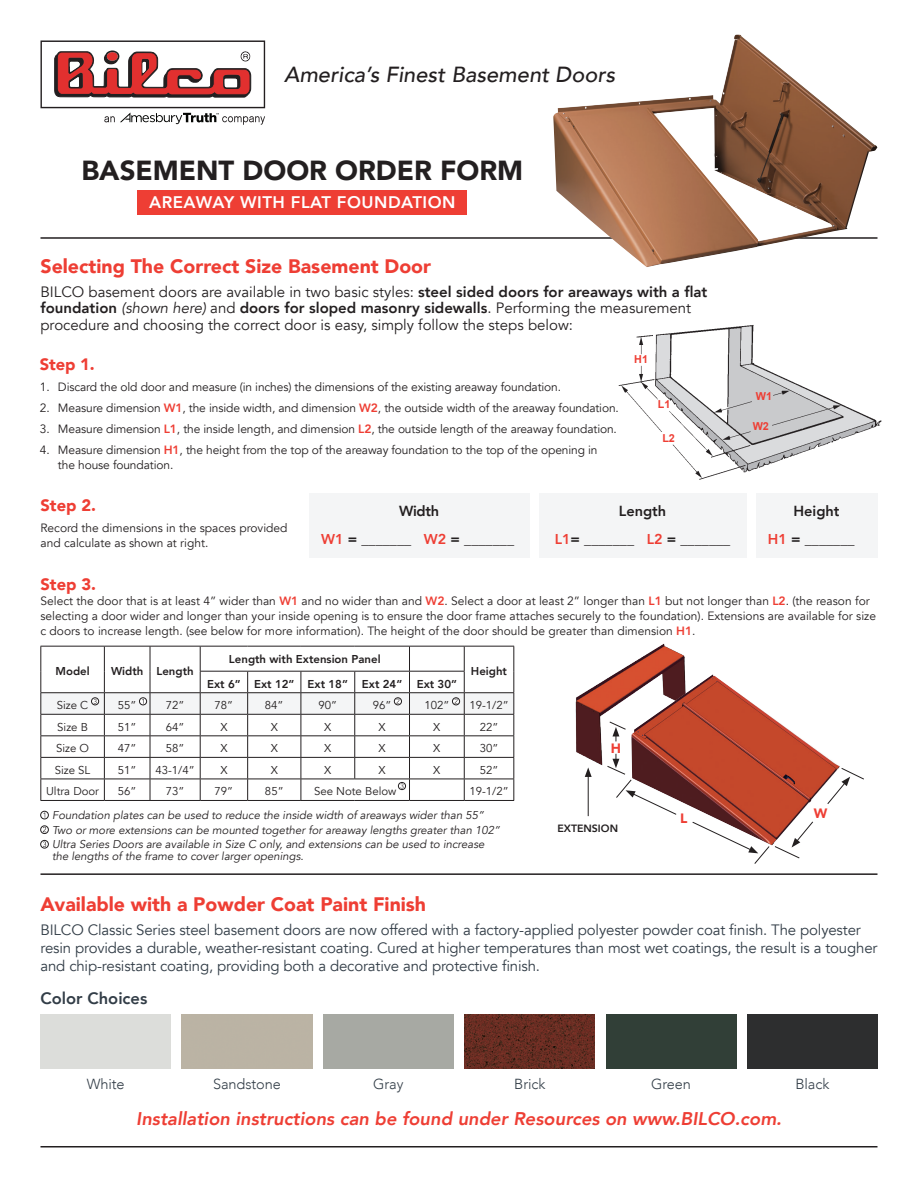
<style>
.page{position:relative;width:918px;height:1188px;background:#fff}
.page>*{position:absolute;margin:0;border:0;box-sizing:border-box;transform-origin:0 0}
.t1{font:900 27.6px "Avenir";color:#231f20}
.t2{font:italic 500 21.9px "Avenir";color:#231f20}
.t3{font:900 19.5px "Avenir";color:#ee3e34}
.t4{font:italic 800 18.3px "Avenir";color:#ee3e34}
.t5{font:800 16.8px "Avenir";letter-spacing:.03em;color:#fff}
.t6{font:900 16.5px "Avenir";color:#ee3e34}
.t7{font:800 16.5px "Avenir";color:#323d47}
.t8{font:15px/18px "Avenir";letter-spacing:-.01em;color:#323d47}
.t9{font:15px/16.5px "Avenir";color:#231f20}
.t10{font:300 14.55px "Avenir";letter-spacing:-.005em;color:#323d47}
.t11{font:800 14.55px "Avenir";color:#231f20}
.t12{font:800 14.25px "Avenir";color:#231f20}
.t13{font:900 13.5px "Avenir";color:#ee3e34}
.t14{font:12px/15px "Avenir";color:#231f20}
.t15{font:italic 11.4px/14.5px "Avenir";color:#231f20}
.t16{font:11.4px "Avenir";color:#231f20}
.t17{font:800 11.4px "Avenir";color:#231f20}
.t18{font:700 10.95px "Arial";color:#ee3e34}
.t19{font:800 10.5px "Avenir";color:#231f20}
.s1{font-weight:800}
.s2{font-style:italic}
.s3{font-weight:800;color:#ee3e34}
.s4{color:#ee3e34}
</style>
<div class="page">
<div style="left:539px;top:494px;width:207px;height:64px;background:#f4f5f6"></div>
<div style="left:756px;top:494px;width:122px;height:64px;background:#f4f5f6"></div>
<div style="left:309px;top:494px;width:221px;height:64px;background:#f4f5f6"></div>
<svg style="left:41px;top:40px;width:224px;height:85px"></svg>
<img style="left:618px;top:325px;width:264px;height:155px">
<hr style="left:40px;top:237px;width:631px;height:2px;background:#231f20">
<hr style="left:40px;top:873px;width:838px;height:2px;background:#231f20">
<hr style="left:40px;top:1146px;width:838px;height:2px;background:#231f20">
<div style="left:137px;top:190px;width:330px;height:25px;background:#ee3e34"></div>
<img style="left:465px;top:1015px;width:130px;height:54px">
<div style="left:606px;top:1015px;width:130px;height:54px;background:#313f37"></div>
<div style="left:747px;top:1015px;width:131px;height:54px;background:#2d2e2f"></div>
<img style="left:553px;top:34px;width:325px;height:233px">
<hr style="left:40px;top:800px;width:64px;height:1px;background:#231f20">
<hr style="left:104px;top:800px;width:46px;height:1px;background:#231f20">
<hr style="left:150px;top:800px;width:50px;height:1px;background:#231f20">
<hr style="left:200px;top:800px;width:48px;height:1px;background:#231f20">
<hr style="left:248px;top:800px;width:53px;height:1px;background:#231f20">
<hr style="left:301px;top:800px;width:54px;height:1px;background:#231f20">
<hr style="left:355px;top:800px;width:55px;height:1px;background:#231f20">
<hr style="left:410px;top:800px;width:54px;height:1px;background:#231f20">
<hr style="left:464px;top:800px;width:50px;height:1px;background:#231f20">
<svg style="left:616px;top:768px;width:248px;height:96px"></svg>
<hr style="left:588px;top:775px;width:1px;height:41px;background:#231f20">
<div style="left:41px;top:840px;width:8px;height:8px;border:1px solid #231f20;border-radius:50%"></div>
<svg style="left:43px;top:842px;width:3px;height:5px"></svg>
<div style="left:41px;top:811px;width:8px;height:8px;border:1px solid #231f20;border-radius:50%"></div>
<div style="left:41px;top:826px;width:8px;height:8px;border:1px solid #231f20;border-radius:50%"></div>
<svg style="left:43px;top:827px;width:3px;height:5px"></svg>
<svg style="left:40px;top:646px;width:475px;height:154px"></svg>
<img style="left:575px;top:643px;width:110px;height:147px">
<img style="left:631px;top:674px;width:210px;height:172px">
<h2 class="t2" style="left:284px;top:61px;width:333px">America’s Finest Basement Doors</h2>
<h1 class="t1" style="left:81px;top:147px;width:443px">BASEMENT DOOR ORDER FORM</h1>
<h3 class="t5" style="left:149px;top:189px;width:308px">AREAWAY WITH FLAT FOUNDATION</h3>
<h3 class="t3" style="left:40px;top:249px;width:392px">Selecting The Correct Size Basement Door</h3>
<p class="t9" style="left:40px;top:284px;width:668px">BILCO basement doors are available in two basic styles: <span class="s1">steel sided doors for areaways with a flat foundation</span> <span class="s2">(shown here)</span> and <span class="s1">doors for sloped masonry sidewalls</span>. Performing the measurement procedure and choosing the correct door is easy, simply follow the steps below:</p>
<h3 class="t6" style="left:40px;top:350px;width:56px">Step 1.</h3>
<p class="t14" style="left:40px;top:379px;width:523px">1. Discard the old door and measure (in inches) the dimensions of the existing areaway foundation.</p>
<p class="t14" style="left:40px;top:400px;width:580px">2. Measure dimension <span class="s3">W1</span>, the inside width, and dimension <span class="s3">W2</span>, the outside width of the areaway foundation.</p>
<p class="t14" style="left:40px;top:421px;width:579px">3. Measure dimension <span class="s3">L1</span>, the inside length, and dimension <span class="s3">L2</span>, the outside length of the areaway foundation.</p>
<p class="t14" style="left:58px;top:442px;width:541px;text-indent:-18px">4. Measure dimension <span class="s3">H1</span>, the height from the top of the areaway foundation to the top of the opening in the house foundation.</p>
<p class="t18" style="left:634px;top:352px;width:15px">H1</p>
<p class="t18" style="left:658px;top:397px;width:14px">L1</p>
<p class="t18" style="left:662px;top:431px;width:14px">L2</p>
<p class="t18" style="left:756px;top:389px;width:18px">W1</p>
<p class="t18" style="left:753px;top:419px;width:18px">W2</p>
<h3 class="t6" style="left:40px;top:491px;width:57px">Step 2.</h3>
<p class="t14" style="left:40px;top:520px;width:249px">Record the dimensions in the spaces provided and calculate as shown at right.</p>
<p class="t12" style="left:321px;top:528px;width:194px"><span class="s4">W1</span> = _______ <span class="s4">W2</span> = _______</p>
<p class="t11" style="left:399px;top:500px;width:42px">Width</p>
<p class="t11" style="left:619px;top:500px;width:49px">Length</p>
<p class="t11" style="left:793px;top:500px;width:48px">Height</p>
<p class="t12" style="left:768px;top:528px;width:88px"><span class="s4">H1</span> = _______</p>
<p class="t12" style="left:555px;top:528px;width:177px"><span class="s4">L1</span>= _______ <span class="s4">L2</span> = _______</p>
<h3 class="t6" style="left:40px;top:570px;width:57px">Step 3.</h3>
<p class="t14" style="left:40px;top:594px;width:837px">Select the door that is at least 4” wider than <span class="s3">W1</span> and no wider than and <span class="s3">W2</span>. Select a door at least 2” longer than <span class="s3">L1</span> but not longer than <span class="s3">L2</span>. (the reason for selecting a door wider and longer than your inside opening is to ensure the door frame attaches securely to the foundation). Extensions are available for size c doors to increase length. (see below for more information). The height of the door should be greater than dimension <span class="s3">H1</span>.</p>
<p class="t17" style="left:55px;top:662px;width:36px">Model</p>
<p class="t17" style="left:111px;top:662px;width:84px">Width Length</p>
<p class="t17" style="left:229px;top:650px;width:153px">Length with Extension Panel</p>
<p class="t17" style="left:471px;top:662px;width:38px">Height</p>
<p class="t17" style="left:207px;top:675px;width:197px">Ext 6” Ext 12” Ext 18” Ext 24”</p>
<p class="t17" style="left:417px;top:675px;width:42px">Ext 30”</p>
<p class="t16" style="left:57px;top:698px;width:33px">Size C</p>
<p class="t16" style="left:118px;top:698px;width:20px">55”</p>
<p class="t16" style="left:166px;top:698px;width:20px">72”</p>
<p class="t16" style="left:215px;top:698px;width:20px">78”</p>
<p class="t16" style="left:265px;top:698px;width:20px">84”</p>
<p class="t16" style="left:319px;top:698px;width:20px">90”</p>
<p class="t16" style="left:373px;top:698px;width:20px">96”</p>
<p class="t16" style="left:424px;top:698px;width:26px">102”</p>
<p class="t16" style="left:469px;top:698px;width:41px">19-1/2”</p>
<p class="t16" style="left:57px;top:720px;width:32px">Size B</p>
<p class="t16" style="left:118px;top:720px;width:20px">51”</p>
<p class="t16" style="left:166px;top:720px;width:20px">64”</p>
<p class="t16" style="left:220px;top:720px;width:9px">X</p>
<p class="t16" style="left:271px;top:720px;width:9px">X</p>
<p class="t16" style="left:324px;top:720px;width:9px">X</p>
<p class="t16" style="left:379px;top:720px;width:9px">X</p>
<p class="t16" style="left:433px;top:720px;width:9px">X</p>
<p class="t16" style="left:480px;top:720px;width:20px">22”</p>
<p class="t16" style="left:56px;top:742px;width:34px">Size O</p>
<p class="t16" style="left:118px;top:742px;width:20px">47”</p>
<p class="t16" style="left:166px;top:742px;width:20px">58”</p>
<p class="t16" style="left:220px;top:742px;width:9px">X</p>
<p class="t16" style="left:271px;top:742px;width:9px">X</p>
<p class="t16" style="left:324px;top:742px;width:9px">X</p>
<p class="t16" style="left:379px;top:742px;width:9px">X</p>
<p class="t16" style="left:433px;top:742px;width:9px">X</p>
<p class="t16" style="left:480px;top:742px;width:20px">30”</p>
<p class="t16" style="left:55px;top:763px;width:37px">Size SL</p>
<p class="t16" style="left:118px;top:763px;width:20px">51”</p>
<p class="t16" style="left:155px;top:763px;width:41px">43-1/4”</p>
<p class="t16" style="left:220px;top:763px;width:9px">X</p>
<p class="t16" style="left:271px;top:763px;width:9px">X</p>
<p class="t16" style="left:324px;top:763px;width:9px">X</p>
<p class="t16" style="left:379px;top:763px;width:9px">X</p>
<p class="t16" style="left:433px;top:763px;width:9px">X</p>
<p class="t16" style="left:480px;top:763px;width:20px">52”</p>
<p class="t16" style="left:46px;top:785px;width:54px">Ultra Door</p>
<p class="t16" style="left:118px;top:785px;width:20px">56”</p>
<p class="t16" style="left:166px;top:785px;width:20px">73”</p>
<p class="t16" style="left:215px;top:785px;width:20px">79”</p>
<p class="t16" style="left:265px;top:785px;width:20px">85”</p>
<p class="t16" style="left:314px;top:785px;width:84px">See Note Below</p>
<p class="t16" style="left:469px;top:785px;width:41px">19-1/2”</p>
<p class="t15" style="left:52px;top:808px;width:449px">Foundation plates can be used to reduce the inside width of areaways wider than 55”<br>Two or more extensions can be mounted together for areaway lengths greater than 102”<br>Ultra Series Doors are available in Size C only, and extensions can be used to increase</p>
<p class="t15" style="left:52px;top:849px;width:253px">the lengths of the frame to cover larger openings.</p>
<p class="t13" style="left:611px;top:736px;width:12px">H</p>
<p class="t19" style="left:557px;top:820px;width:62px">EXTENSION</p>
<p class="t13" style="left:680px;top:807px;width:9px">L</p>
<p class="t13" style="left:814px;top:802px;width:15px">W</p>
<h3 class="t3" style="left:40px;top:887px;width:387px">Available with a Powder Coat Paint Finish</h3>
<p class="t8" style="left:40px;top:921px;width:839px">BILCO Classic Series steel basement doors are now offered with a factory-applied polyester powder coat finish. The polyester resin provides a durable, weather-resistant coating. Cured at higher temperatures than most wet coatings, the result is a tougher and chip-resistant coating, providing both a decorative and protective finish.</p>
<h3 class="t7" style="left:40px;top:985px;width:108px">Color Choices</h3>
<p class="t10" style="left:87px;top:1075px;width:39px">White</p>
<p class="t10" style="left:213px;top:1075px;width:69px">Sandstone</p>
<p class="t10" style="left:373px;top:1075px;width:32px">Gray</p>
<p class="t10" style="left:514px;top:1075px;width:33px">Brick</p>
<p class="t10" style="left:651px;top:1075px;width:41px">Green</p>
<p class="t10" style="left:795px;top:1075px;width:35px">Black</p>
<h3 class="t4" style="left:136px;top:1108px;width:647px">Installation instructions can be found under Resources on www.BILCO.com.</h3>
</div>
